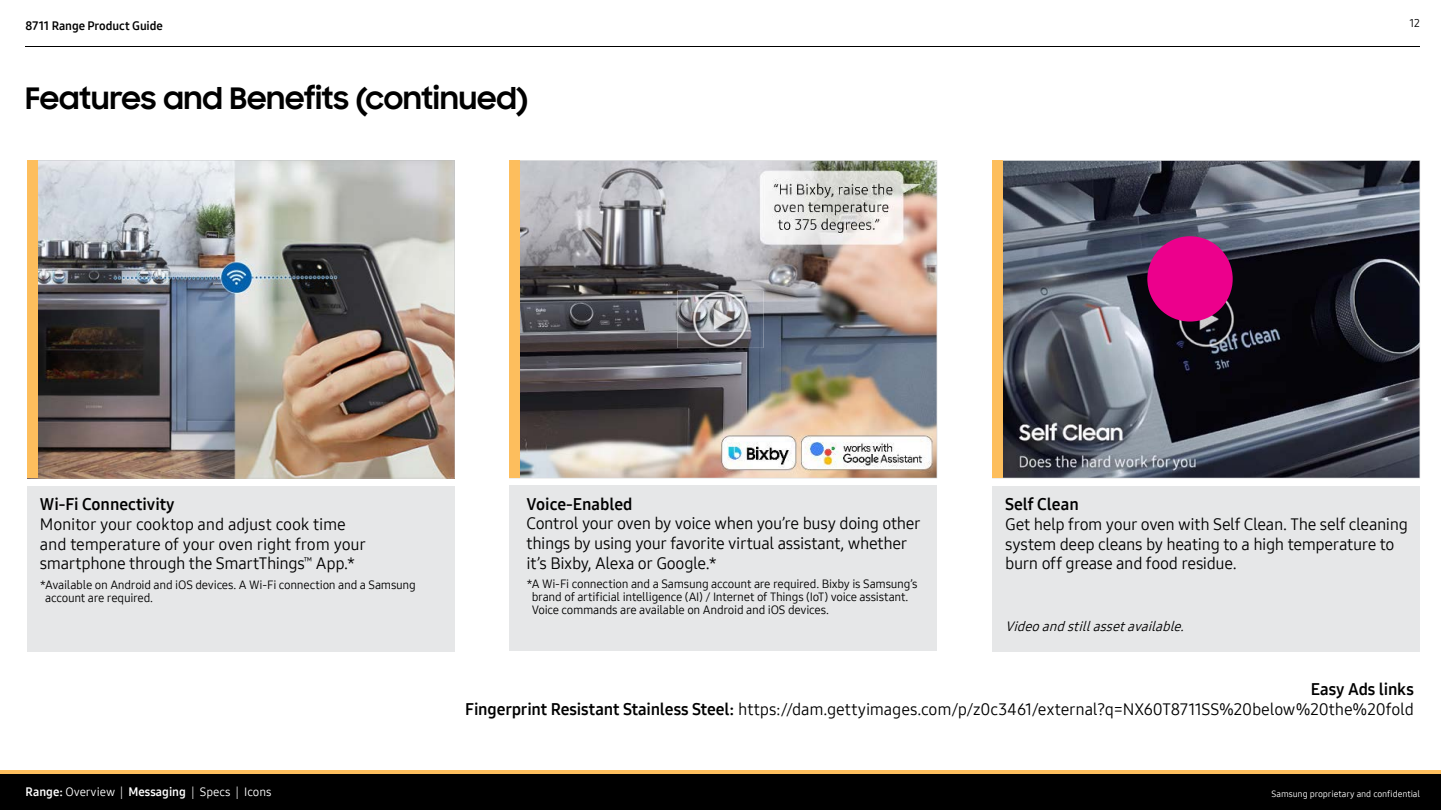
<style>
.page{position:relative;width:1441px;height:810px;background:#fff}
.page>*{position:absolute;margin:0;border:0;box-sizing:border-box;transform-origin:0 0}
.t1{font:700 30px "Samsung Sharp Sans";color:#000}
.t2{font:16.5px/19.8px "Samsung One 400";letter-spacing:-.02em;color:#000}
.t3{font:16.5px "Samsung One 700";color:#000}
.t4{font:italic 13.5px "Samsung One 400";color:#000}
.t5{font:12px/12.8px "Samsung One 400";letter-spacing:-.02em;color:#000}
.t6{font:12px "Samsung One 400";color:#fff}
.t7{font:12px "Samsung One 700";letter-spacing:-.005em;color:#000}
.t8{font:11.25px "Samsung One 400";color:#000101}
.t9{font:9px "Samsung One 400";letter-spacing:-.01em;color:#fff}
.s1{font-family:"Samsung One 700"}
</style>
<div class="page">
<div style="left:0;top:773px;width:1440px;height:37px;background:#000"></div>
<hr style="left:0;top:770px;width:1440px;height:3px;background:#fdbe5d">
<hr style="left:26px;top:46px;width:1393px;height:1px;background:#000">
<img style="left:519px;top:160px;width:418px;height:318px">
<div style="left:509px;top:485px;width:428px;height:166px;background:#e6e7e8"></div>
<div style="left:509px;top:160px;width:10px;height:318px;background:#fdbe5d"></div>
<img style="left:37px;top:160px;width:418px;height:318px">
<div style="left:27px;top:486px;width:428px;height:165px;background:#e6e7e8"></div>
<div style="left:27px;top:160px;width:10px;height:318px;background:#fdbe5d"></div>
<div style="left:992px;top:486px;width:427px;height:165px;background:#e6e7e8"></div>
<svg style="left:1002px;top:160px;width:417px;height:318px;background:#464a54"></svg>
<div style="left:992px;top:160px;width:10px;height:318px;background:#fdbe5d"></div>
<img style="left:1163px;top:291px;width:85px;height:57px">
<img style="left:677px;top:291px;width:86px;height:57px">
<div style="left:1147px;top:236px;width:85px;height:86px;background:#ec008c;border-radius:50%"></div>
<p class="t7" style="left:26px;top:18px;width:139px">8711 Range Product Guide</p>
<p class="t8" style="left:1409px;top:15px;width:12px">12</p>
<h1 class="t1" style="left:26px;top:76px;width:503px">Features and Benefits (continued)</h1>
<p class="t3" style="left:40px;top:493px;width:136px">Wi-Fi Connectivity</p>
<p class="t2" style="left:40px;top:514px;width:327px">Monitor your cooktop and adjust cook time and temperature of your oven right from your smartphone through the SmartThings<sup>™</sup> App.*</p>
<p class="t5" style="left:45px;top:578px;width:372px;text-indent:-5px">* Available on Android and iOS devices. A Wi-Fi connection and a Samsung account are required.</p>
<p class="t3" style="left:526px;top:493px;width:108px">Voice-Enabled</p>
<p class="t2" style="left:526px;top:513px;width:395px">Control your oven by voice when you’re busy doing other things by using your favorite virtual assistant, whether it’s Bixby, Alexa or Google.*</p>
<p class="t5" style="left:531px;top:578px;width:387px;text-indent:-5px">* A Wi-Fi connection and a Samsung account are required. Bixby is Samsung’s brand of artificial intelligence (AI) / Internet of Things (IoT) voice assistant.<br>Voice commands are available on Android and iOS devices.</p>
<p class="t3" style="left:1005px;top:493px;width:75px">Self Clean</p>
<p class="t2" style="left:1005px;top:514px;width:404px">Get help from your oven with Self Clean. The self cleaning system deep cleans by heating to a high temperature to burn off grease and food residue.</p>
<p class="t4" style="left:1005px;top:618px;width:185px">Videoandstillassetavailable.</p>
<p class="t6" style="left:26px;top:784px;width:247px"><span class="s1">Range:</span> Overview | <span class="s1">Messaging</span> | Specs | Icons</p>
<p class="t3" style="left:1310px;top:678px;width:105px">Easy Ads links</p>
<p class="t2" style="left:465px;top:699px;width:950px"><span class="s1">Fingerprint Resistant Stainless Steel:</span> https://dam.gettyimages.com/p/z0c3461/external?q=NX60T8711SS%20below%20the%20fold</p>
<p class="t9" style="left:1271px;top:787px;width:150px">Samsung proprietary and confidential</p>
</div>
